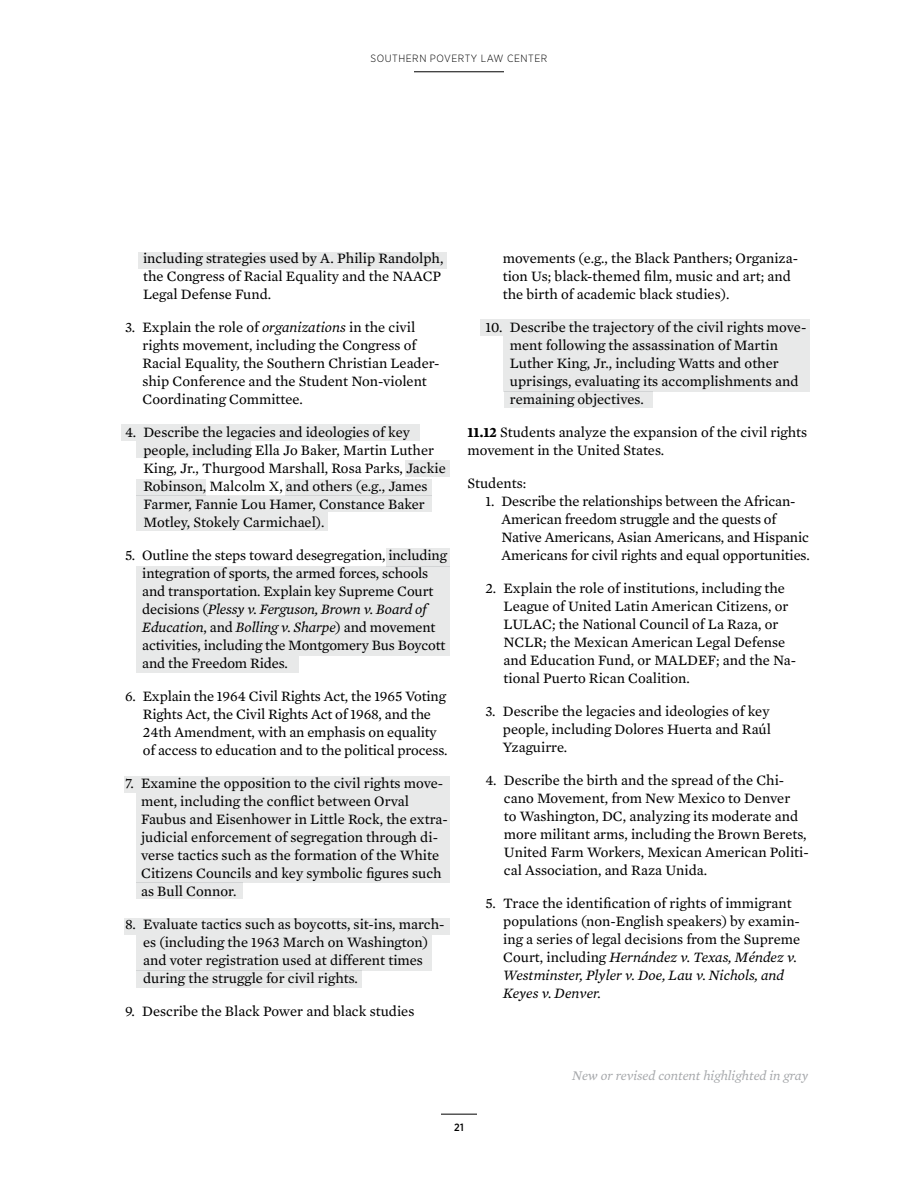
<style>
.page{position:relative;width:918px;height:1188px;background:#fff}
.page>*{position:absolute;margin:0;border:0;box-sizing:border-box;transform-origin:0 0}
.t1{font:14.7px/18px "Mercury Text G2";color:#000}
.t2{font:italic 13.5px "Mercury Text G2";color:#a7a9ac}
.t3{font:300 10.5px "Gotham Narrow";letter-spacing:.05em;color:#000}
.t4{font:500 10.5px "Gotham Narrow";color:#000}
.s1{font-style:italic}
.s2{font-weight:700}
</style>
<div class="page">
<hr style="left:441px;top:1114px;width:36px;height:1px;background:#000">
<hr style="left:414px;top:71px;width:90px;height:1px;background:#000">
<div style="left:121px;top:425px;width:298px;height:16px;background:#e8e9e9"></div>
<div style="left:136px;top:441px;width:114px;height:16px;background:#e8e9e9"></div>
<div style="left:405px;top:460px;width:45px;height:16px;background:#e8e9e9"></div>
<div style="left:136px;top:479px;width:69px;height:17px;background:#e8e9e9"></div>
<div style="left:285px;top:479px;width:146px;height:17px;background:#e8e9e9"></div>
<div style="left:136px;top:496px;width:295px;height:16px;background:#e8e9e9"></div>
<div style="left:136px;top:512px;width:191px;height:19px;background:#e8e9e9"></div>
<div style="left:386px;top:548px;width:64px;height:18px;background:#e8e9e9"></div>
<div style="left:136px;top:656px;width:163px;height:16px;background:#e8e9e9"></div>
<div style="left:136px;top:566px;width:314px;height:90px;background:#e8e9e9"></div>
<div style="left:136px;top:793px;width:314px;height:90px;background:#e8e9e9"></div>
<div style="left:136px;top:883px;width:106px;height:16px;background:#e8e9e9"></div>
<div style="left:124px;top:919px;width:326px;height:16px;background:#e8e9e9"></div>
<div style="left:124px;top:777px;width:326px;height:16px;background:#e8e9e9"></div>
<div style="left:136px;top:935px;width:296px;height:35px;background:#e8e9e9"></div>
<div style="left:136px;top:970px;width:226px;height:17px;background:#e8e9e9"></div>
<div style="left:481px;top:320px;width:329px;height:16px;background:#e8e9e9"></div>
<div style="left:503px;top:336px;width:307px;height:55px;background:#e8e9e9"></div>
<div style="left:504px;top:392px;width:148px;height:16px;background:#e8e9e9"></div>
<div style="left:138px;top:253px;width:309px;height:16px;background:#e8e9e9"></div>
<p class="t3" style="left:371px;top:52px;width:178px">SOUTHERN POVERTY LAW CENTER</p>
<p class="t1" style="left:143px;top:249px;width:302px">including strategies used by A. Philip Randolph, the Congress of Racial Equality and the NAACP<br>Legal Defense Fund.</p>
<p class="t1" style="left:142px;top:318px;width:299px;text-indent:-17px">3. Explain the role of <span class="s1">organizations</span> in the civil rights movement, including the Congress of Racial Equality, the Southern Christian Leader&shy;ship Conference and the Student Non-violent Coordinating Committee.</p>
<p class="t1" style="left:143px;top:423px;width:304px;text-indent:-18px">4. Describe the legacies and ideologies of key people, including Ella Jo Baker, Martin Luther King, Jr., Thurgood Marshall, Rosa Parks, Jackie Robinson, Malcolm X, and others (e.g., James Farmer, Fannie Lou Hamer, Constance Baker Motley, Stokely Carmichael).</p>
<p class="t1" style="left:142px;top:546px;width:306px;text-indent:-17px">5. Outline the steps toward desegregation, including integration of sports, the armed forces, schools and transportation. Explain key Supreme Court decisions (<span class="s1">Plessy v. Ferguson, Brown v. Board of Education</span>, and <span class="s1">Bolling v. Sharpe</span>) and movement activities, including the Montgomery Bus Boycott and the Freedom Rides.</p>
<p class="t1" style="left:143px;top:687px;width:306px;text-indent:-18px">6. Explain the 1964 Civil Rights Act, the 1965 Voting Rights Act, the Civil Rights Act of 1968, and the 24th Amendment, with an emphasis on equality of access to education and to the political process.</p>
<p class="t1" style="left:141px;top:774px;width:308px;text-indent:-16px">7. Examine the opposition to the civil rights move&shy;ment, including the conflict between Orval Faubus and Eisenhower in Little Rock, the extra&shy;judicial enforcement of segregation through di&shy;verse tactics such as the formation of the White Citizens Councils and key symbolic figures such as Bull Connor.</p>
<p class="t1" style="left:143px;top:915px;width:303px;text-indent:-18px">8. Evaluate tactics such as boycotts, sit-ins, march&shy;es (including the 1963 March on Washington) and voter registration used at different times during the struggle for civil rights.</p>
<p class="t1" style="left:125px;top:1002px;width:291px">9. Describe the Black Power and black studies</p>
<p class="t1" style="left:503px;top:249px;width:297px">movements (e.g., the Black Panthers; Organiza&shy;tion Us; black-themed film, music and art; and the birth of academic black studies).</p>
<p class="t1" style="left:510px;top:318px;width:298px;text-indent:-24px">10. Describe the trajectory of the civil rights move&shy;ment following the assassination of Martin Luther King, Jr., including Watts and other uprisings, evaluating its accomplishments and remaining objectives.</p>
<p class="t1" style="left:468px;top:423px;width:341px"><span class="s2">11.12</span> Students analyze the expansion of the civil rights movement in the United States.</p>
<p class="t1" style="left:468px;top:474px;width:60px">Students:</p>
<p class="t1" style="left:502px;top:492px;width:310px;text-indent:-16px">1. Describe the relationships between the African-American freedom struggle and the quests of Native Americans, Asian Americans, and Hispanic Americans for civil rights and equal opportunities.</p>
<p class="t1" style="left:504px;top:579px;width:294px;text-indent:-18px">2. Explain the role of institutions, including the League of United Latin American Citizens, or LULAC; the National Council of La Raza, or NCLR; the Mexican American Legal Defense and Education Fund, or MALDEF; and the Na&shy;tional Puerto Rican Coalition.</p>
<p class="t1" style="left:503px;top:703px;width:270px;text-align:justify;text-indent:-17px">3. Describe the legacies and ideologies of key people, including Dolores Huerta and Raúl Yzaguirre.</p>
<p class="t1" style="left:504px;top:772px;width:306px;text-indent:-18px">4. Describe the birth and the spread of the Chi&shy;cano Movement, from New Mexico to Denver<br>to Washington, DC, analyzing its moderate and more militant arms, including the Brown Berets, United Farm Workers, Mexican American Politi&shy;cal Association, and Raza Unida.</p>
<p class="t1" style="left:503px;top:895px;width:298px;text-indent:-18px">5. Trace the identification of rights of immigrant populations (non-English speakers) by examin&shy;ing a series of legal decisions from the Supreme Court, including <span class="s1">Hernández v. Texas, Méndez v.<br>Westminster, Plyler v. Doe, Lau v. Nichols, and Keyes v. Denver.</span></p>
<p class="t2" style="left:572px;top:1068px;width:237px">New or revised content highlighted in gray</p>
<p class="t4" style="left:454px;top:1121px;width:11px">21</p>
</div>
